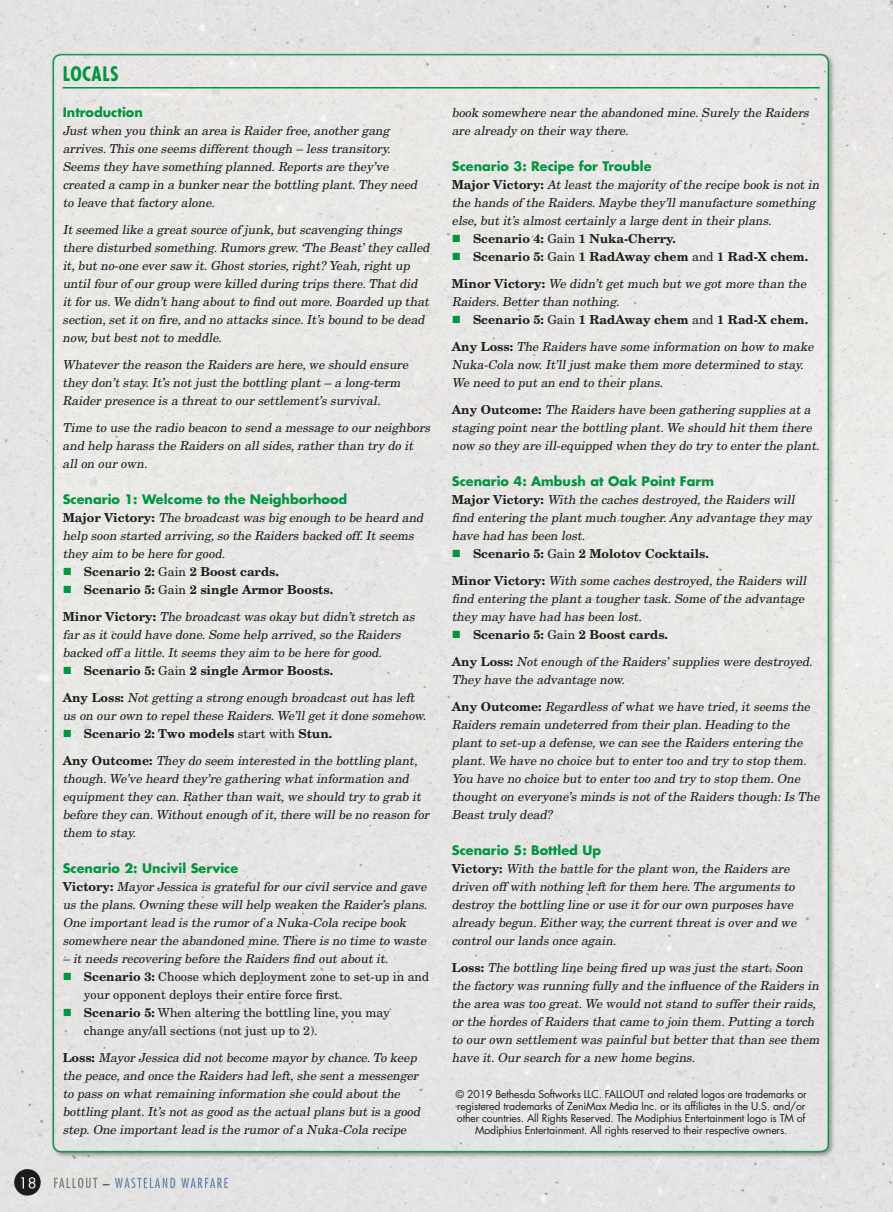
<style>
.page{position:relative;width:893px;height:1212px;background:#e7e6e3}
.page>*{position:absolute;margin:0;border:0;box-sizing:border-box;transform-origin:0 0}
.t1{font:700 condensed 19.5px "Futura Std";letter-spacing:.025em;color:#009641}
.t2{font:700 12.9px "Futura Std";color:#009641}
.t3{font:italic 12.3px/18px "New Century Schlbk LT Std";color:#1d1d1b}
.t4{font:700 12.3px/27px "New Century Schlbk LT Std";color:#1d1d1b}
.t5{font:12.3px/18px "New Century Schlbk LT Std";color:#1d1d1b}
.t6{font:10.5px/12px "Futura Std";letter-spacing:-.015em;color:#1d1d1b;text-align:center}
.s1{font-weight:700;font-style:normal}
.s2{color:#009641}
.s3{font-weight:400}
.s4{font-weight:400;font-style:italic}
.s5{font-style:normal}
.s6{font-weight:700}
</style>
<div class="page">
<hr style="left:63px;top:87px;width:757px;height:1px;background:#009641">
<h1 class="t1" style="left:63px;top:62px;width:58px">LOCALS</h1>
<p class="t2" style="left:63px;top:104px;width:82px">Introduction</p>
<p class="t3" style="left:63px;top:122px;width:359px">Just when you think an area is Raider free,another gang arrives.This one seems different though – less transitory.<br>Seems they have something planned.Reports are they’ve created a camp in a bunker near the bottling plant.They need to leave that factory alone.</p>
<p class="t3" style="left:63px;top:221px;width:371px">It seemed like a great source of junk,but scavenging things there disturbed something.Rumors grew.‘The Beast’ they called it,but no-one ever saw it.Ghost stories,right? Yeah,right up until four of our group were killed during trips there.That did it for us.We didn’t hang about to find out more.Boarded up that section,set it on fire,and no attacks since.It’s bound to be dead now,but best not to meddle.</p>
<p class="t3" style="left:63px;top:356px;width:350px">Whatever the reason the Raiders are here,we should ensure they don’t stay.It’s not j ust the bottling plant – a long-term<br>Raider presence is a threat to our settlement’s survival.</p>
<p class="t3" style="left:63px;top:419px;width:372px">Time to use the radio beacon to send a message to our neighbors and help harass the Raiders on all sides,rather than try do it all on our own.</p>
<p class="t2" style="left:63px;top:491px;width:286px">Scenario 1: Welcome to the Neighborhood</p>
<p class="t3" style="left:63px;top:509px;width:365px"><span class="s1">M aj o r Vi c t o r y :</span> The broadcast was big enough to be heard and help soon started arriving,so the Raiders backed off.It seems they aim to be here for good.</p>
<p class="t4" style="left:63px;top:558px;width:218px"><span class="s2">■</span> Scenario 2: <span class="s3">Gain</span> 2 Boost cards.</p>
<p class="t4" style="left:63px;top:576px;width:356px"><span class="s2">■</span> Scenario 5: <span class="s3">Gain</span> 2 single Armor Boosts.<br>M i n o r Vi c t o r y : <span class="s4">The broadcast was okay but didn’t stretch as</span></p>
<p class="t3" style="left:63px;top:626px;width:342px">far as it could have done.Some help arrived,so the Raiders backed off a little.It seems they aim to be here for good.</p>
<p class="t3" style="left:63px;top:657px;width:356px;line-height:27px"><span class="s2">■</span> <span class="s1">Scenario 5:</span> <span class="s5">Gain</span> <span class="s1">2 single Armor Boosts.<br>A n y L o s s :</span> Not getting a strong enough broadcast out has left</p>
<p class="t3" style="left:63px;top:707px;width:368px">us on our own to repel these Raiders.We’ll get it done somehow.</p>
<p class="t3" style="left:63px;top:720px;width:359px;line-height:27px"><span class="s2">■</span> <span class="s1">Scenario 2: Two models</span> <span class="s5">start with</span> <span class="s1">Stun.<br>A n y O u t c o m e :</span> They do seem interested in the bottling plant,</p>
<p class="t3" style="left:63px;top:770px;width:371px">though.We’ve heard they’re gathering what information and equipment they can.Rather than wait,we should try to grab it before they can.Without enough of it,there will be no reason for them to stay.</p>
<p class="t2" style="left:63px;top:860px;width:177px">Scenario 2: Uncivil Service</p>
<p class="t3" style="left:63px;top:878px;width:369px"><span class="s1">V i c t o r y :</span> Mayor Jessica is grateful for our civil service and gave us the plans.Owning these will help weaken the Raider’s plans.<br>One important lead is the rumor of a Nuka-Cola recipe book somewhere near the abandoned mine.There is no time to waste</p>
<p class="t3" style="left:63px;top:950px;width:330px">– it needs recovering before the Raiders find out about it.</p>
<p class="t5" style="left:84px;top:968px;width:347px;text-indent:-21px"><span class="s2">■</span> <span class="s6">Scenario 3:</span> Choose which deployment zone to set-up in and your opponent deploys their entire force first.</p>
<p class="t5" style="left:84px;top:1004px;width:307px;text-indent:-21px"><span class="s2">■</span> <span class="s6">Scenario 5:</span> When altering the bottling line, you may change any/all sections (not just up to 2).</p>
<p class="t3" style="left:63px;top:1049px;width:362px"><span class="s1">L o s s :</span> Mayor Jessica did not become mayor by chance.To keep the peace,and once the Raiders had left,she sent a messenger to pass on what remaining information she could about the bottling plant.It’s not as good as the actual plans but is a good step.One important lead is the rumor of a Nuka-Cola recipe</p>
<p class="t3" style="left:452px;top:104px;width:361px">book somewhere near the abandoned mine.Surely the Raiders are already on their way there.</p>
<p class="t2" style="left:452px;top:158px;width:201px">Scenario 3: Recipe for Trouble</p>
<p class="t3" style="left:452px;top:176px;width:372px"><span class="s1">M aj o r Vi c t o r y :</span> At least the majority of the recipe book is not in the hands of the Raiders.Maybe they’ll manufacture something else,but it’s almost certainly a large dent in their plans.</p>
<p class="t4" style="left:452px;top:225px;width:226px"><span class="s2">■</span> Scenario 4: <span class="s3">Gain</span> 1 Nuka-Cherry.</p>
<p class="t4" style="left:452px;top:243px;width:359px"><span class="s2">■</span> Scenario 5: <span class="s3">Gain</span> 1 RadAway chem <span class="s3">and</span> 1 Rad-X chem.<br>M i n o r Vi c t o r y : <span class="s4">We didn’t get much but we got more than the</span></p>
<p class="t3" style="left:452px;top:293px;width:172px">Raiders.Better than nothing.</p>
<p class="t4" style="left:452px;top:306px;width:366px"><span class="s2">■</span> Scenario 5: <span class="s3">Gain</span> 1 RadAway chem <span class="s3">and</span> 1 Rad-X chem.<br>A n y L o s s : <span class="s4">The Raiders have some information on how to make</span></p>
<p class="t3" style="left:452px;top:356px;width:356px">Nuka-Cola now.It’ll just make them more determined to stay.<br>We need to put an end to their plans.</p>
<p class="t3" style="left:452px;top:401px;width:372px"><span class="s1">A n y O u t c o m e :</span> The Raiders have been gathering supplies at a staging point near the bottling plant.We should hit them there now so they are ill-equipped when they do try to enter the plant.</p>
<p class="t2" style="left:452px;top:473px;width:264px">Scenario 4: Ambush at Oak Point Farm</p>
<p class="t3" style="left:452px;top:491px;width:364px"><span class="s1">M aj o r V i c t o r y :</span> With the caches destroyed,the Raiders will find entering the plant much tougher.Any advantage they may have had has been lost.</p>
<p class="t4" style="left:452px;top:540px;width:359px"><span class="s2">■</span> Scenario 5: <span class="s3">Gain</span> 2 Molotov Cocktails.<br>M i n o r Vi c t o r y : <span class="s4">With some caches destroyed,the Raiders will</span></p>
<p class="t3" style="left:452px;top:590px;width:357px">find entering the plant a tougher task.Some of the advantage they may have had has been lost.</p>
<p class="t3" style="left:452px;top:621px;width:365px;line-height:27px"><span class="s2">■</span> <span class="s1">Scenario 5:</span> <span class="s5">Gain</span> <span class="s1">2 Boost cards.<br>A n y L o s s :</span> Not enough of the Raiders’ supplies were destroyed.</p>
<p class="t3" style="left:452px;top:666px;width:362px;line-height:27px">They have the advantage now.<br><span class="s1">A n y O u t c o m e :</span> Regardless of what we have tried,it seems the</p>
<p class="t3" style="left:452px;top:716px;width:372px">Raiders remain undeterred from their plan.Heading to the plant to set-up a defense,we can see the Raiders entering the plant.We have no choice but to enter too and try to stop them.<br>You have no choice but to enter too and try to stop them.One thought on everyone’s minds is not of the Raiders though:Is The Beast truly dead?</p>
<p class="t2" style="left:452px;top:842px;width:151px">Scenario 5: Bottled Up</p>
<p class="t3" style="left:452px;top:860px;width:349px"><span class="s1">V i c t o r y :</span> With the battle for the plant won,the Raiders are driven off with nothing left for them here.The arguments to destroy the bottling line or use it for our own purposes have already begun.Either way,the current threat is over and we control our lands once again.</p>
<p class="t3" style="left:452px;top:959px;width:372px"><span class="s1">L o s s :</span> The bottling line being fired up was just the start.Soon the factory was running fully and the influence of the Raiders in the area was too great.We would not stand to suffer their raids, or the hordes of Raiders that came to j oin them.Putting a torch to our own settlement was painful but better that than see them have it.Our search for a new home begins.</p>
<p class="t6" style="left:456px;top:1088px;width:352px">© 2019 Bethesda Softworks LLC. FALLOUT and related logos are trademarks or registered trademarks of ZeniMax Media Inc. or its affiliates in the U.S. and/or other countries. All Rights Reserved. The Modiphius Entertainment logo is TM of Modiphius Entertainment. All rights reserved to their respective owners.</p>
</div>
